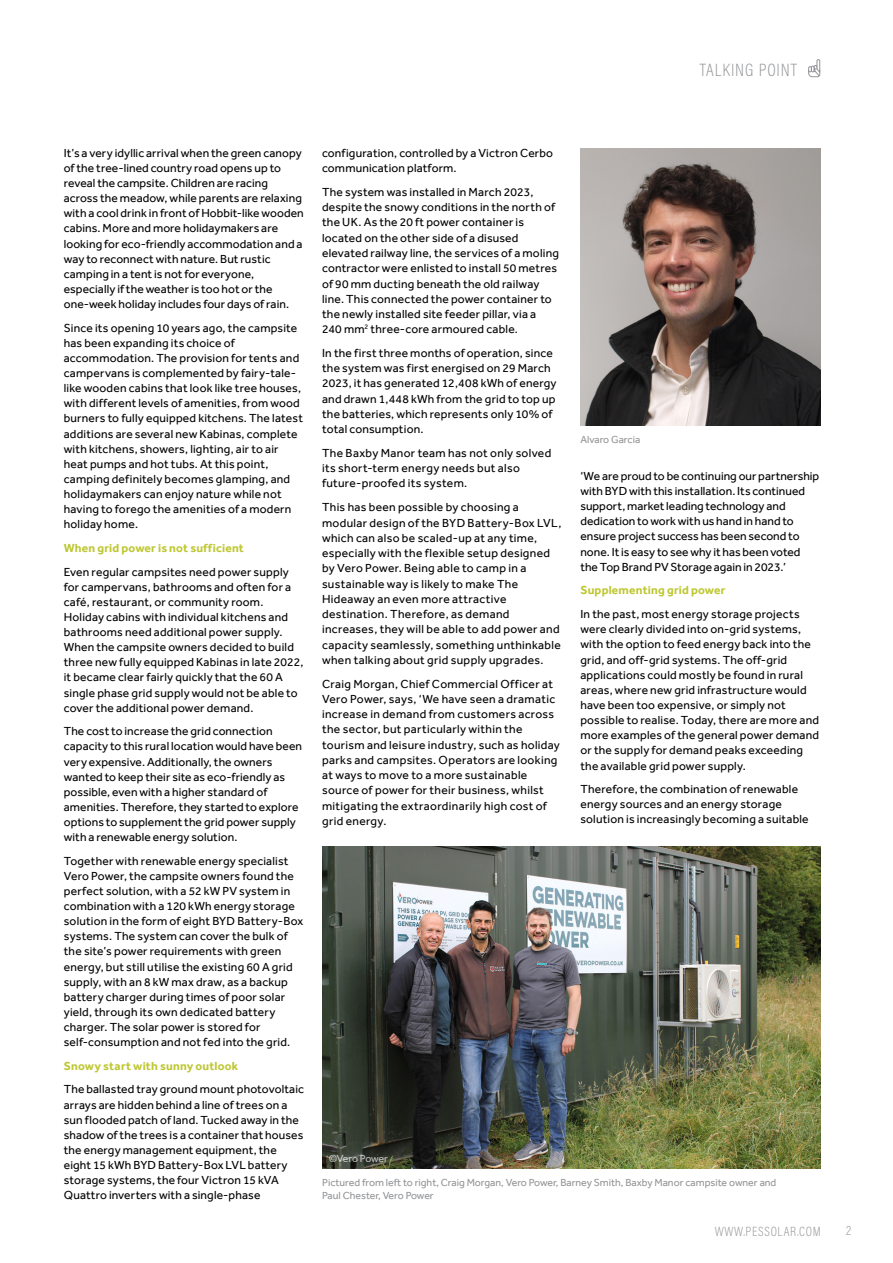
<style>
.page{position:relative;width:893px;height:1263px;background:#fff}
.page>*{position:absolute;margin:0;border:0;box-sizing:border-box;transform-origin:0 0}
.t1{font:200 18px "Acumin Pro Cond";letter-spacing:.05em;color:#939598}
.t2{font:200 13.5px "Acumin Pro Cond";letter-spacing:.05em;color:#939598}
.t3{font:12px/15.1px "Effra";letter-spacing:.015em;color:#000}
.t4{font:700 12px "Effra";letter-spacing:.015em;color:#bec731}
.t5{font:10.5px/13.5px "Effra";color:#939598}
.t6{font:10.5px "Effra";letter-spacing:-.02em;color:#fff}
</style>
<div class="page">
<svg style="left:808px;top:59px;width:13px;height:18px"></svg>
<img style="left:580px;top:149px;width:241px;height:276px">
<img style="left:322px;top:846px;width:499px;height:322px">
<h1 class="t1" style="left:700px;top:58px;width:99px">TALKING POINT</h1>
<p class="t3" style="left:64px;top:145px;width:242px">It’s a very idyllic arrival when the green canopy of the tree-lined country road opens up to reveal the campsite. Children are racing across the meadow, while parents are relaxing with a cool drink in front of Hobbit-like wooden cabins. More and more holidaymakers are looking for eco-friendly accommodation and a way to reconnect with nature. But rustic camping in a tent is not for everyone, especially if the weather is too hot or the one-week holiday includes four days of rain.</p>
<p class="t3" style="left:64px;top:320px;width:241px">Since its opening 10 years ago, the campsite has been expanding its choice of accommodation. The provision for tents and campervans is complemented by fairy-tale&shy;like wooden cabins that look like tree houses, with different levels of amenities, from wood burners to fully equipped kitchens. The latest additions are several new Kabinas, complete with kitchens, showers, lighting, air to air heat pumps and hot tubs. At this point, camping definitely becomes glamping, and holidaymakers can enjoy nature while not having to forego the amenities of a modern holiday home.</p>
<p class="t4" style="left:64px;top:541px;width:182px">When grid power is not sufficient</p>
<p class="t3" style="left:64px;top:564px;width:241px">Even regular campsites need power supply for campervans, bathrooms and often for a café, restaurant, or community room.<br>Holiday cabins with individual kitchens and bathrooms need additional power supply.<br>When the campsite owners decided to build three new fully equipped Kabinas in late 2022, it became clear fairly quickly that the 60 A single phase grid supply would not be able to cover the additional power demand.</p>
<p class="t3" style="left:64px;top:723px;width:240px">The cost to increase the grid connection capacity to this rural location would have been very expensive. Additionally, the owners wanted to keep their site as eco-friendly as possible, even with a higher standard of amenities. Therefore, they started to explore options to supplement the grid power supply with a renewable energy solution.</p>
<p class="t3" style="left:64px;top:853px;width:241px">Together with renewable energy specialist Vero Power, the campsite owners found the perfect solution, with a 52 kW PV system in combination with a 120 kWh energy storage solution in the form of eight BYD Battery-Box systems. The system can cover the bulk of the site’s power requirements with green energy, but still utilise the existing 60 A grid supply, with an 8 kW max draw, as a backup battery charger during times of poor solar yield, through its own dedicated battery charger. The solar power is stored for self-consumption and not fed into the grid.</p>
<p class="t4" style="left:64px;top:1059px;width:176px">Snowy start with sunny outlook</p>
<p class="t3" style="left:64px;top:1082px;width:242px">The ballasted tray ground mount photovoltaic arrays are hidden behind a line of trees on a sun flooded patch of land. Tucked away in the shadow of the trees is a container that houses the energy management equipment, the eight 15 kWh BYD Battery-Box LVL battery storage systems, the four Victron 15 kVA Quattro inverters with a single-phase</p>
<p class="t3" style="left:322px;top:145px;width:232px">configuration, controlled by a Victron Cerbo communication platform.</p>
<p class="t3" style="left:322px;top:184px;width:238px">The system was installed in March 2023, despite the snowy conditions in the north of the UK. As the 20 ft power container is located on the other side of a disused elevated railway line, the services of a moling contractor were enlisted to install 50 metres of 90 mm ducting beneath the old railway line. This connected the power container to the newly installed site feeder pillar, via a<br>240 mm<sup>2</sup> three-core armoured cable.</p>
<p class="t3" style="left:322px;top:345px;width:236px">In the first three months of operation, since the system was first energised on 29 March 2023, it has generated 12,408 kWh of energy and drawn 1,448 kWh from the grid to top up the batteries, which represents only 10% of total consumption.</p>
<p class="t3" style="left:322px;top:445px;width:231px">The Baxby Manor team has not only solved its short-term energy needs but also future-proofed its system.</p>
<p class="t3" style="left:322px;top:499px;width:241px">This has been possible by choosing a modular design of the BYD Battery-Box LVL, which can also be scaled-up at any time, especially with the flexible setup designed by Vero Power. Being able to camp in a sustainable way is likely to make The Hideaway an even more attractive destination. Therefore, as demand increases, they will be able to add power and capacity seamlessly, something unthinkable when talking about grid supply upgrades.</p>
<p class="t3" style="left:322px;top:676px;width:239px">Craig Morgan, Chief Commercial Officer at Vero Power, says, ‘We have seen a dramatic increase in demand from customers across the sector, but particularly within the tourism and leisure industry, such as holiday parks and campsites. Operators are looking at ways to move to a more sustainable source of power for their business, whilst mitigating the extraordinarily high cost of grid energy.</p>
<p class="t5" style="left:580px;top:433px;width:61px">Alvaro Garcia</p>
<p class="t3" style="left:580px;top:468px;width:240px">‘We are proud to be continuing our partnership with BYD with this installation. Its continued support, market leading technology and dedication to work with us hand in hand to ensure project success has been second to none. It is easy to see why it has been voted the Top Brand PV Storage again in 2023.’</p>
<p class="t4" style="left:580px;top:583px;width:147px">Supplementing grid power</p>
<p class="t3" style="left:580px;top:606px;width:240px">In the past, most energy storage projects were clearly divided into on-grid systems, with the option to feed energy back into the grid, and off-grid systems. The off-grid applications could mostly be found in rural areas, where new grid infrastructure would have been too expensive, or simply not possible to realise. Today, there are more and more examples of the general power demand or the supply for demand peaks exceeding the available grid power supply.</p>
<p class="t3" style="left:580px;top:781px;width:230px">Therefore, the combination of renewable energy sources and an energy storage solution is increasingly becoming a suitable</p>
<p class="t6" style="left:328px;top:1152px;width:61px">©Vero Power</p>
<p class="t5" style="left:322px;top:1175px;width:456px">Pictured from left to right, Craig Morgan, Vero Power, Barney Smith, Baxby Manor campsite owner and<br>Paul Chester, Vero Power</p>
<p class="t2" style="left:715px;top:1223px;width:107px">WWW.PESSOLAR.COM</p>
<p class="t2" style="left:846px;top:1222px;width:7px">2</p>
</div>
